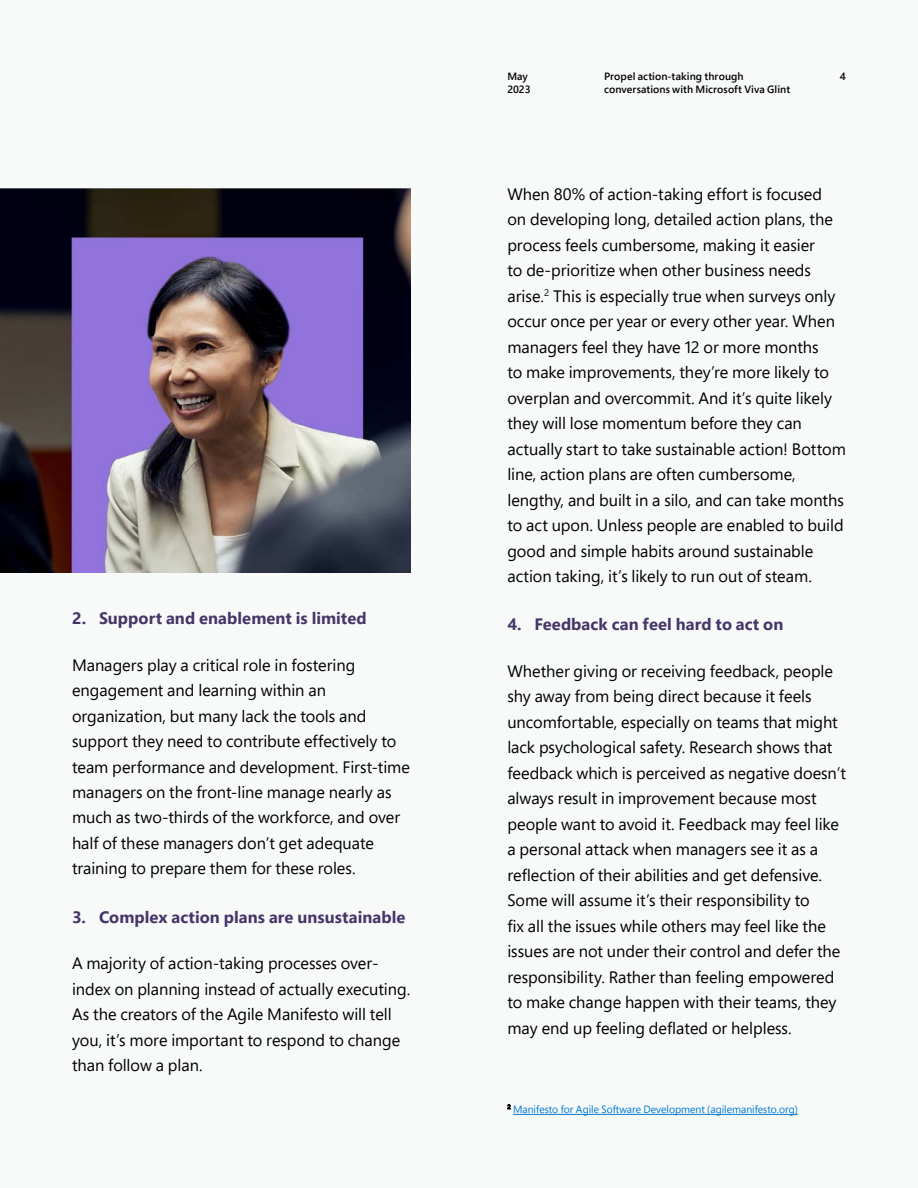
<style>
.page{position:relative;width:918px;height:1188px;background:#f8fafa}
.page>*{position:absolute;margin:0;border:0;box-sizing:border-box;transform-origin:0 0}
.Footnote{font:16.5px/25.5px "Segoe Pro";color:#000}
.Body_copy{font:16.5px/25.5px "Segoe Pro";color:#000}
.Footnote-2{font:700 16.5px "Segoe Pro";letter-spacing:.005em;color:#463668}
.Page_Header{font:600 10.5px/13.5px "Segoe Pro";letter-spacing:.005em;color:#000}
.Footnote-3{font:10.5px "Segoe Pro Display";color:#0078d4}
.Page{font:600 10.5px "Segoe Pro";color:#000}
</style>
<div class="page">
<img style="left:0;top:188px;width:411px;height:385px">
<hr style="left:513px;top:1114px;width:285px;height:1px;background:#0078d4">
<p class="Footnote-2" style="left:72px;top:606px;width:296px">2. Support and enablement is limited</p>
<p class="Body_copy" style="left:72px;top:652px;width:339px">Managers play a critical role in fostering engagement and learning within an organization, but many lack the tools and support they need to contribute effectively to team performance and development. First-time managers on the front-line manage nearly as much as two-thirds of the workforce, and over half of these managers don’t get adequate training to prepare them for these roles.</p>
<p class="Footnote-2" style="left:72px;top:905px;width:335px">3. Complex action plans are unsustainable</p>
<p class="Body_copy" style="left:72px;top:950px;width:340px">A majority of action-taking processes over&shy;index on planning instead of actually executing.<br>As the creators of the Agile Manifesto will tell you, it’s more important to respond to change than follow a plan.</p>
<p class="Page_Header" style="left:507px;top:69px;width:25px">May<br>2023</p>
<p class="Page_Header" style="left:604px;top:69px;width:188px">Propel action-taking through conversations with Microsoft Viva Glint</p>
<p class="Page" style="left:840px;top:69px;width:8px">4</p>
<p class="Footnote" style="left:507px;top:181px;width:340px">When 80% of action-taking effort is focused<br>on developing long, detailed action plans, the process feels cumbersome, making it easier<br>to de-prioritize when other business needs arise.<sup>2</sup> This is especially true when surveys only occur once per year or every other year. When managers feel they have 12 or more months<br>to make improvements, they’re more likely to overplan and overcommit. And it’s quite likely they will lose momentum before they can actually start to take sustainable action! Bottom line, action plans are often cumbersome, lengthy, and built in a silo, and can take months to act upon. Unless people are enabled to build good and simple habits around sustainable action taking, it’s likely to run out of steam.</p>
<p class="Footnote-2" style="left:507px;top:613px;width:278px">4. Feedback can feel hard to act on</p>
<p class="Footnote" style="left:507px;top:658px;width:340px">Whether giving or receiving feedback, people shy away from being direct because it feels uncomfortable, especially on teams that might lack psychological safety. Research shows that feedback which is perceived as negative doesn’t always result in improvement because most people want to avoid it. Feedback may feel like a personal attack when managers see it as a reflection of their abilities and get defensive.<br>Some will assume it’s their responsibility to<br>fix all the issues while others may feel like the issues are not under their control and defer the responsibility. Rather than feeling empowered to make change happen with their teams, they may end up feeling deflated or helpless.</p>
<p class="Footnote-3" style="left:507px;top:1102px;width:292px"><sup>2</sup> Manifesto for Agile Software Development (agilemanifesto.org)</p>
</div>
